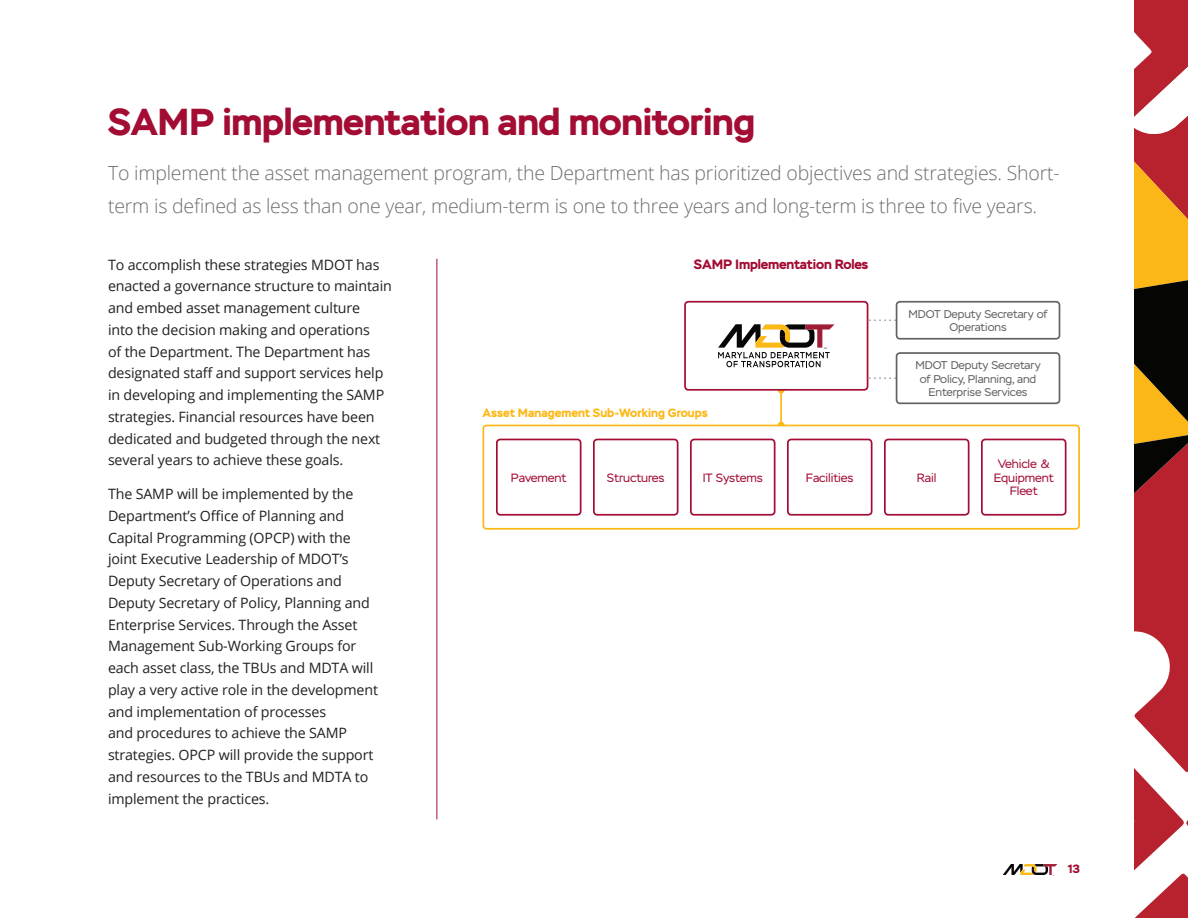
<style>
.page{position:relative;width:1188px;height:918px;background:#fff}
.page>*{position:absolute;margin:0;border:0;box-sizing:border-box;transform-origin:0 0}
.t1{font:700 37.5px "Stem";letter-spacing:-.01em;color:#a30c33}
.Intro_text{font:300 19.5px/33px "Open Sans";letter-spacing:-.01em;color:#6c6d70}
.Body_copy{font:14.25px/21.8px "Open Sans";letter-spacing:-.01em;color:#231f20}
.MTP_Goals{font:700 13.5px "Stem";letter-spacing:-.01em;color:#a30c33}
.MTP_Goals-2{font:12px/13.5px "Stem";letter-spacing:-.01em;color:#a30c33;text-align:center}
.MTP_Goals-3{font:700 12px "Stem";color:#fcb814}
.t2{font:700 12px "Stem";color:#a30c33}
.MTP_Goals-4{font:11.25px/13.5px "Stem";letter-spacing:-.01em;color:#636366;text-align:center}
</style>
<div class="page">
<svg style="left:1134px;top:0;width:54px;height:918px"></svg>
<svg style="left:1003px;top:864px;width:54px;height:12px"></svg>
<hr style="left:780px;top:390px;width:2px;height:35px;background:#fcb814">
<div style="left:778px;top:387px;width:7px;height:6px;background:#fcb814;border-radius:50%"></div>
<div style="left:778px;top:422px;width:7px;height:7px;background:#fcb814;border-radius:50%"></div>
<div style="left:482px;top:425px;width:598px;height:105px;border:2px solid #fcb814;border-radius:3px"></div>
<hr style="left:437px;top:259px;width:1px;height:560px;background:#a30c33">
<svg style="left:868px;top:319px;width:28px;height:2px"></svg>
<svg style="left:868px;top:377px;width:28px;height:2px"></svg>
<div style="left:896px;top:301px;width:164px;height:39px;border:2px solid #636366;border-radius:3px"></div>
<div style="left:896px;top:352px;width:164px;height:52px;border:2px solid #636366;border-radius:3px"></div>
<div style="left:496px;top:439px;width:85px;height:77px;border:2px solid #a30c33;border-radius:3px"></div>
<div style="left:593px;top:439px;width:85px;height:77px;border:2px solid #a30c33;border-radius:3px"></div>
<div style="left:981px;top:439px;width:85px;height:77px;border:2px solid #a30c33;border-radius:3px"></div>
<div style="left:690px;top:439px;width:85px;height:77px;border:2px solid #a30c33;border-radius:3px"></div>
<div style="left:787px;top:439px;width:85px;height:77px;border:2px solid #a30c33;border-radius:3px"></div>
<div style="left:884px;top:439px;width:85px;height:77px;border:2px solid #a30c33;border-radius:3px"></div>
<div style="left:685px;top:302px;width:183px;height:88px;background:#fff;border-radius:3px"></div>
<div style="left:684px;top:301px;width:184px;height:90px;border:2px solid #a30c33;border-radius:3px"></div>
<svg style="left:718px;top:324px;width:117px;height:43px"></svg>
<h1 class="t1" style="left:108px;top:98px;width:649px">SAMP implementation and monitoring</h1>
<p class="Intro_text" style="left:108px;top:156px;width:953px">To implement the asset management program, the Department has prioritized objectives and strategies. Short&shy;term is defined as less than one year, medium-term is one to three years and long-term is three to five years.</p>
<p class="Body_copy" style="left:108px;top:253px;width:285px">To accomplish these strategies MDOT has enacted a governance structure to maintain and embed asset management culture<br>into the decision making and operations<br>of the Department. The Department has designated staff and support services help in developing and implementing the SAMP strategies. Financial resources have been dedicated and budgeted through the next several years to achieve these goals.</p>
<p class="Body_copy" style="left:108px;top:483px;width:272px">The SAMP will be implemented by the Department’s Office of Planning and Capital Programming (OPCP) with the joint Executive Leadership of MDOT’s Deputy Secretary of Operations and Deputy Secretary of Policy, Planning and Enterprise Services. Through the Asset Management Sub-Working Groups for each asset class, the TBUs and MDTA will play a very active role in the development and implementation of processes<br>and procedures to achieve the SAMP strategies. OPCP will provide the support and resources to the TBUs and MDTA to implement the practices.</p>
<p class="MTP_Goals" style="left:694px;top:256px;width:176px">SAMP Implementation Roles</p>
<p class="MTP_Goals-3" style="left:482px;top:405px;width:227px">Asset Management Sub-Working Groups</p>
<p class="MTP_Goals-4" style="left:909px;top:307px;width:140px">MDOT Deputy Secretary of<br>Operations</p>
<p class="MTP_Goals-4" style="left:916px;top:359px;width:127px">MDOT Deputy Secretary of Policy, Planning, and<br>Enterprise Services</p>
<p class="MTP_Goals-2" style="left:511px;top:471px;width:57px">Pavement</p>
<p class="MTP_Goals-2" style="left:607px;top:471px;width:59px">Structures</p>
<p class="MTP_Goals-2" style="left:703px;top:471px;width:62px">IT Systems</p>
<p class="MTP_Goals-2" style="left:806px;top:471px;width:49px">Facilities</p>
<p class="MTP_Goals-2" style="left:917px;top:471px;width:21px">Rail</p>
<p class="MTP_Goals-2" style="left:994px;top:458px;width:61px">Vehicle &amp;<br>Equipment<br>Fleet</p>
<p class="t2" style="left:1068px;top:861px;width:14px">13</p>
</div>
